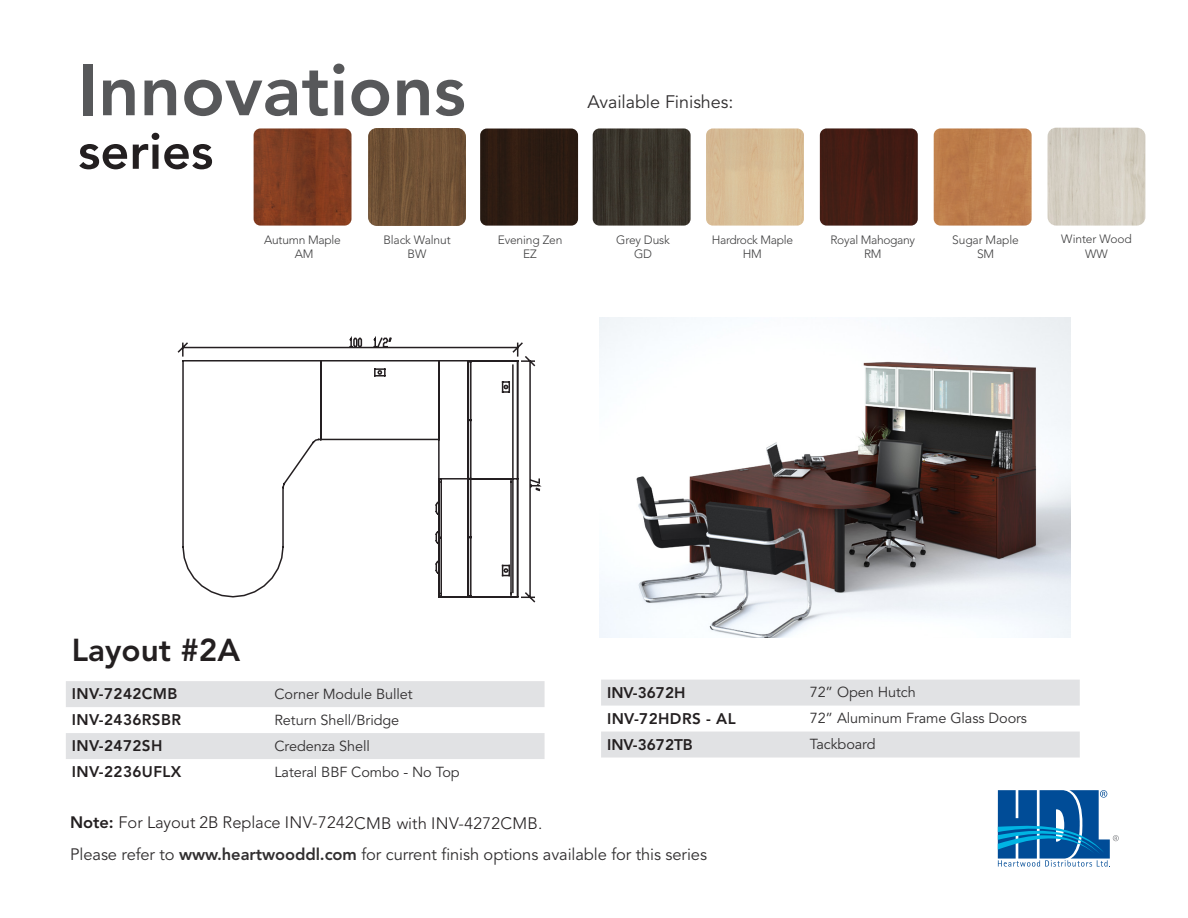
<style>
.page{position:relative;width:1188px;height:918px;background:#fff}
.page>*{position:absolute;margin:0;border:0;box-sizing:border-box;transform-origin:0 0}
.t1{font:800 72.3px "Avenir LT Std";color:#57585a}
.t2{font:800 50.4px "Avenir LT Std";color:#231f20}
.t3{font:800 31.5px "Avenir LT Std";color:#231f20}
.t4{font:18px "Avenir LT Std";letter-spacing:-.005em;color:#312f30}
.Layouts-WRK{font:16.5px "Avenir LT Std";letter-spacing:-.005em;color:#312f30}
.Layouts-WRK-2{font:300 16.5px "Avenir LT Std";color:#231f20}
.Layouts-WRK-3{font:800 15.3px "Avenir LT Std";letter-spacing:.025em;color:#231f20}
.Layouts-WRK-4{font:800 15.3px "Avenir LT Std";color:#231f20}
.Layouts-WRK-5{font:14.4px "Avenir LT Std";letter-spacing:-.005em;color:#312f30}
.t5{font:300 12px/14.4px "Avenir LT Std";letter-spacing:-.01em;color:#3e3e3f;text-align:center}
.s1{font-weight:800}
</style>
<div class="page">
<img style="left:934px;top:128px;width:98px;height:98px">
<img style="left:593px;top:128px;width:98px;height:98px">
<img style="left:706px;top:128px;width:98px;height:98px">
<img style="left:820px;top:128px;width:98px;height:98px">
<div style="left:544px;top:129px;width:34px;height:97px;background:#2a1b12"></div>
<img style="left:1048px;top:128px;width:97px;height:98px">
<img style="left:599px;top:318px;width:472px;height:320px">
<svg style="left:998px;top:790px;width:121px;height:77px"></svg>
<svg style="left:177px;top:128px;width:367px;height:475px"></svg>
<svg style="left:66px;top:681px;width:479px;height:78px"></svg>
<svg style="left:601px;top:680px;width:479px;height:78px"></svg>
<h1 class="t1" style="left:78px;top:47px;width:389px">Innovations</h1>
<h2 class="t2" style="left:78px;top:121px;width:137px">series</h2>
<p class="t4" style="left:588px;top:91px;width:147px">Available Finishes:</p>
<p class="t5" style="left:616px;top:232px;width:55px">Grey Dusk<br>GD</p>
<p class="t5" style="left:712px;top:232px;width:83px">Hardrock Maple<br>HM</p>
<p class="t5" style="left:831px;top:232px;width:86px">Royal Mahogany<br>RM</p>
<p class="t5" style="left:1061px;top:232px;width:72px">Winter Wood<br>WW</p>
<p class="t5" style="left:264px;top:232px;width:78px">Autumn Maple<br>AM</p>
<p class="t5" style="left:498px;top:232px;width:66px">Evening Zen<br>EZ</p>
<p class="t5" style="left:952px;top:232px;width:68px">Sugar Maple<br>SM</p>
<p class="t5" style="left:383px;top:233px;width:69px">Black Walnut<br>BW</p>
<p class="t3" style="left:72px;top:631px;width:170px">Layout #2A</p>
<p class="Layouts-WRK-3" style="left:72px;top:685px;width:107px">INV-7242CMB</p>
<p class="Layouts-WRK-5" style="left:274px;top:686px;width:140px">Corner Module Bullet</p>
<p class="Layouts-WRK-3" style="left:72px;top:711px;width:111px">INV-2436RSBR</p>
<p class="Layouts-WRK-5" style="left:274px;top:712px;width:126px">Return Shell/Bridge</p>
<p class="Layouts-WRK-3" style="left:72px;top:737px;width:92px">INV-2472SH</p>
<p class="Layouts-WRK-5" style="left:274px;top:738px;width:97px">Credenza Shell</p>
<p class="Layouts-WRK-3" style="left:72px;top:763px;width:111px">INV-2236UFLX</p>
<p class="Layouts-WRK-5" style="left:274px;top:764px;width:187px">Lateral BBF Combo - No Top</p>
<p class="Layouts-WRK-2" style="left:70px;top:813px;width:474px"><span class="s1">Note:</span> For Layout 2B Replace INV-7242CMB with INV-4272CMB.</p>
<p class="Layouts-WRK-4" style="left:607px;top:684px;width:80px">INV-3672H</p>
<p class="Layouts-WRK-5" style="left:810px;top:684px;width:108px">72” Open Hutch</p>
<p class="Layouts-WRK-3" style="left:607px;top:710px;width:130px">INV-72HDRS - AL</p>
<p class="Layouts-WRK-5" style="left:810px;top:710px;width:219px">72” Aluminum Frame Glass Doors</p>
<p class="Layouts-WRK-4" style="left:607px;top:736px;width:87px">INV-3672TB</p>
<p class="Layouts-WRK-5" style="left:810px;top:736px;width:67px">Tackboard</p>
<p class="Layouts-WRK" style="left:70px;top:845px;width:638px">Please refer to <span class="s1">www.heartwooddl.com</span> for current finish options available for this series</p>
</div>
